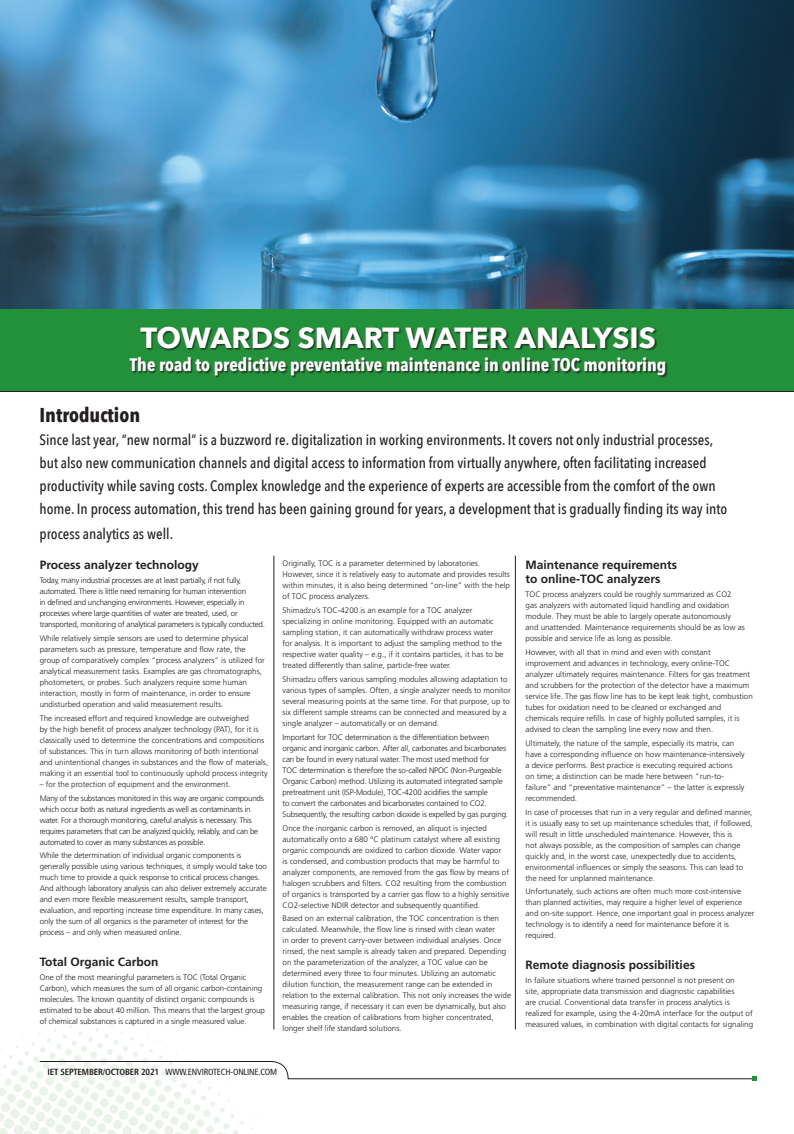
<style>
.page{position:relative;width:794px;height:1134px;background:#fff}
.page>*{position:absolute;margin:0;border:0;box-sizing:border-box;transform-origin:0 0}
.t1{font:700 29px "Avenir Next";color:#fff}
.t2{font:700 20px "Avenir Next Condensed";color:#231f20}
.t3{font:700 18px "Avenir Next Condensed";color:#fff}
.t4{font:500 15px/23px "Avenir Next Condensed";color:#231f20}
.t5{font:700 12px/14px "Frutiger";color:#231f20}
.t6{font:condensed 8.9px "Frutiger";letter-spacing:-.02em;color:#231f20}
.t7{font:300 8px/11px "Frutiger";color:#231f20}
.t8{font:300 8px/11px "Frutiger";letter-spacing:-.03em;color:#231f20}
.t9{font:300 8px/11px "Frutiger";letter-spacing:-.02em;color:#231f20}
.s1{font-weight:700}
</style>
<div class="page">
<img style="left:0;top:0;width:794px;height:309px">
<div style="left:0;top:309px;width:794px;height:82px;background:#23913a"></div>
<div style="left:130px;top:327px;width:537px;height:51px;background:#231f20;opacity:.75"></div>
<hr style="left:515px;top:556px;width:1px;height:473px;background:#231f20">
<hr style="left:274px;top:556px;width:1px;height:473px;background:#231f20">
<svg style="left:0;top:1014px;width:756px;height:120px"></svg>
<p class="t1" style="left:140px;top:313px;width:517px">TOWARDS SMART WATER ANALYSIS</p>
<p class="t3" style="left:130px;top:354px;width:538px">The road to predictive preventative maintenance in online TOC monitoring</p>
<p class="t2" style="left:40px;top:403px;width:102px">Introduction</p>
<p class="t4" style="left:40px;top:428px;width:689px">Since last year, “new normal” is a buzzword re. digitalization in working environments. It covers not only industrial processes, but also new communication channels and digital access to information from virtually anywhere, often facilitating increased productivity while saving costs. Complex knowledge and the experience of experts are accessible from the comfort of the own home. In process automation, this trend has been gaining ground for years, a development that is gradually finding its way into</p>
<p class="t4" style="left:40px;top:522px;width:135px">process analytics as well.</p>
<p class="t5" style="left:40px;top:558px;width:161px">Process analyzer technology</p>
<p class="t8" style="left:40px;top:575px;width:227px">Today, many industrial processes are at least partially, if not fully, automated. There is little need remaining for human intervention<br>in defined and unchanging environments. However, especially in processes where large quantities of water are treated, used, or transported, monitoring of analytical parameters is typically conducted.</p>
<p class="t7" style="left:40px;top:633px;width:227px">While relatively simple sensors are used to determine physical parameters such as pressure, temperature and flow rate, the group of comparatively complex “process analyzers” is utilized for analytical measurement tasks. Examples are gas chromatographs, photometers, or probes. Such analyzers require some human interaction, mostly in form of maintenance, in order to ensure undisturbed operation and valid measurement results.</p>
<p class="t7" style="left:40px;top:713px;width:230px">The increased effort and required knowledge are outweighed<br>by the high benefit of process analyzer technology (PAT), for it is classically used to determine the concentrations and compositions of substances. This in turn allows monitoring of both intentional and unintentional changes in substances and the flow of materials, making it an essential tool to continuously uphold process integrity</p>
<p class="t7" style="left:40px;top:779px;width:192px">– for the protection of equipment and the environment.</p>
<p class="t8" style="left:40px;top:792px;width:226px">Many of the substances monitored in this way are organic compounds which occur both as natural ingredients as well as contaminants in water. For a thorough monitoring, careful analysis is necessary. This requires parameters that can be analyzed quickly, reliably, and can be automated to cover as many substances as possible.</p>
<p class="t7" style="left:40px;top:850px;width:229px">While the determination of individual organic components is generally possible using various techniques, it simply would take too much time to provide a quick response to critical process changes.<br>And although laboratory analysis can also deliver extremely accurate and even more flexible measurement results, sample transport, evaluation, and reporting increase time expenditure. In many cases, only the sum of all organics is the parameter of interest for the process – and only when measured online.</p>
<p class="t5" style="left:40px;top:955px;width:120px">Total Organic Carbon</p>
<p class="t7" style="left:40px;top:972px;width:227px">One of the most meaningful parameters is TOC (Total Organic Carbon), which measures the sum of all organic carbon-containing molecules. The known quantity of distinct organic compounds is estimated to be about 40 million. This means that the largest group of chemical substances is captured in a single measured value.</p>
<p class="t7" style="left:283px;top:558px;width:229px">Originally, TOC is a parameter determined by laboratories.<br>However, since it is relatively easy to automate and provides results within minutes, it is also being determined “on-line” with the help of TOC process analyzers.</p>
<p class="t7" style="left:283px;top:605px;width:222px">Shimadzu’s TOC-4200 is an example for a TOC analyzer specializing in online monitoring. Equipped with an automatic sampling station, it can automatically withdraw process water for analysis. It is important to adjust the sampling method to the respective water quality – e.g., if it contains particles, it has to be treated differently than saline, particle-free water.</p>
<p class="t7" style="left:283px;top:674px;width:230px">Shimadzu offers various sampling modules allowing adaptation to various types of samples. Often, a single analyzer needs to monitor several measuring points at the same time. For that purpose, up to six different sample streams can be connected and measured by a single analyzer – automatically or on demand.</p>
<p class="t9" style="left:283px;top:732px;width:227px">Important for TOC determination is the differentiation between organic and inorganic carbon. After all, carbonates and bicarbonates can be found in every natural water. The most used method for<br>TOC determination is therefore the so-called NPOC (Non-Purgeable Organic Carbon) method. Utilizing its automated integrated sample pretreatment unit (ISP-Module), TOC-4200 acidifies the sample<br>to convert the carbonates and bicarbonates contained to CO2.<br>Subsequently, the resulting carbon dioxide is expelled by gas purging.</p>
<p class="t7" style="left:283px;top:822px;width:228px">Once the inorganic carbon is removed, an aliquot is injected automatically onto a 680 °C platinum catalyst where all existing organic compounds are oxidized to carbon dioxide. Water vapor<br>is condensed, and combustion products that may be harmful to analyzer components, are removed from the gas flow by means of halogen scrubbers and filters. CO2 resulting from the combustion of organics is transported by a carrier gas flow to a highly sensitive CO2-selective NDIR detector and subsequently quantified.</p>
<p class="t7" style="left:283px;top:913px;width:230px">Based on an external calibration, the TOC concentration is then calculated. Meanwhile, the flow line is rinsed with clean water<br>in order to prevent carry-over between individual analyses. Once rinsed, the next sample is already taken and prepared. Depending on the parameterization of the analyzer, a TOC value can be determined every three to four minutes. Utilizing an automatic dilution function, the measurement range can be extended in relation to the external calibration. This not only increases the wide measuring range, if necessary it can even be dynamically, but also enables the creation of calibrations from higher concentrated, longer shelf life standard solutions.</p>
<p class="t6" style="left:47px;top:1067px;width:231px"><span class="s1">IET SEPTEMBER/OCTOBER 2021</span> WWW.ENVIROTECH-ONLINE.COM</p>
<p class="t5" style="left:525px;top:558px;width:153px">Maintenance requirements to online-TOC analyzers</p>
<p class="t7" style="left:525px;top:589px;width:221px">TOC process analyzers could be roughly summarized as CO2 gas analyzers with automated liquid handling and oxidation module. They must be able to largely operate autonomously and unattended. Maintenance requirements should be as low as possible and service life as long as possible.</p>
<p class="t7" style="left:525px;top:647px;width:229px">However, with all that in mind and even with constant improvement and advances in technology, every online-TOC analyzer ultimately requires maintenance. Filters for gas treatment and scrubbers for the protection of the detector have a maximum service life. The gas flow line has to be kept leak tight, combustion tubes for oxidation need to be cleaned or exchanged and chemicals require refills. In case of highly polluted samples, it is advised to clean the sampling line every now and then.</p>
<p class="t7" style="left:525px;top:738px;width:221px">Ultimately, the nature of the sample, especially its matrix, can have a corresponding influence on how maintenance-intensively a device performs. Best practice is executing required actions<br>on time; a distinction can be made here between “run-to&shy;failure” and “preventative maintenance” – the latter is expressly recommended.</p>
<p class="t7" style="left:525px;top:806px;width:228px">In case of processes that run in a very regular and defined manner, it is usually easy to set up maintenance schedules that, if followed, will result in little unscheduled maintenance. However, this is<br>not always possible, as the composition of samples can change quickly and, in the worst case, unexpectedly due to accidents, environmental influences or simply the seasons. This can lead to the need for unplanned maintenance.</p>
<p class="t7" style="left:525px;top:886px;width:230px">Unfortunately, such actions are often much more cost-intensive than planned activities, may require a higher level of experience and on-site support. Hence, one important goal in process analyzer technology is to identify a need for maintenance before it is required.</p>
<p class="t5" style="left:525px;top:958px;width:171px">Remote diagnosis possibilities</p>
<p class="t7" style="left:525px;top:975px;width:229px">In failure situations where trained personnel is not present on<br>site, appropriate data transmission and diagnostic capabilities<br>are crucial. Conventional data transfer in process analytics is realized for example, using the 4-20mA interface for the output of measured values, in combination with digital contacts for signaling</p>
</div>
